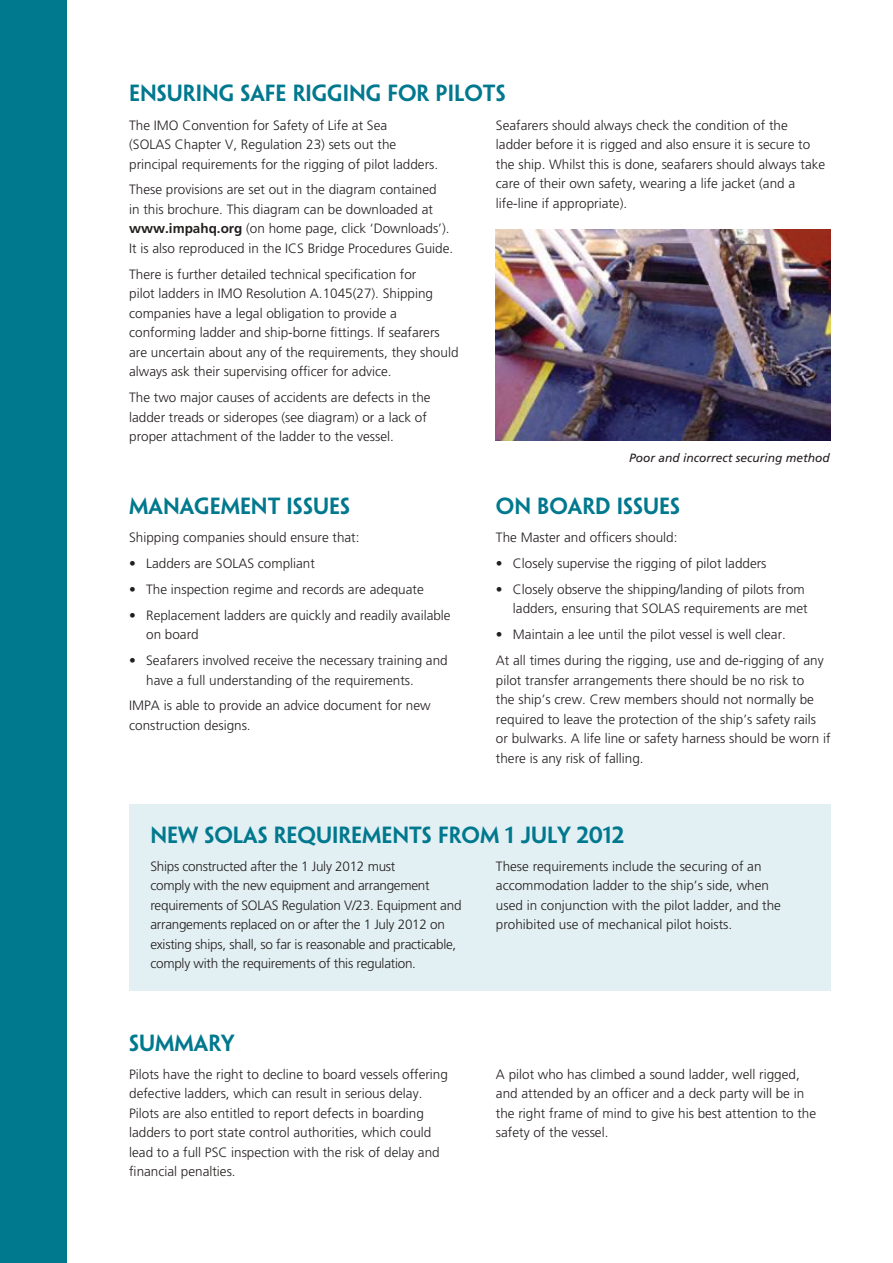
<style>
.page{position:relative;width:893px;height:1263px;background:#fff}
.page>*{position:absolute;margin:0;border:0;box-sizing:border-box;transform-origin:0 0}
.t1{font:600 21px "Penumbra Sans Std";color:#00788e}
.t2{font:300 13.5px/19.5px "Frutiger LT Std";color:#241f1f}
.t3{font:300 13.5px/19.5px "Frutiger LT Std";letter-spacing:-.02em;color:#241f1f}
.t4{font:italic 12px "Frutiger LT Std";color:#241f1f}
.s1{font-weight:700}
</style>
<div class="page">
<div style="left:129px;top:805px;width:702px;height:186px;background:#e2eff3"></div>
<div style="left:0;top:0;width:67px;height:1263px;background:#00788e"></div>
<img style="left:496px;top:230px;width:335px;height:211px">
<h1 class="t1" style="left:129px;top:80px;width:378px">ENSURING SAFE RIGGING FOR PILOTS</h1>
<p class="t2" style="left:129px;top:115px;width:311px">The IMO Convention for Safety of Life at Sea<br>(SOLAS Chapter V, Regulation 23) sets out the principal requirements for the rigging of pilot ladders.</p>
<p class="t2" style="left:129px;top:180px;width:326px">These provisions are set out in the diagram contained<br>in this brochure. This diagram can be downloaded at <span class="s1">www.impahq.org</span> (on home page, click ‘Downloads’).<br>It is also reproduced in the ICS Bridge Procedures Guide.</p>
<p class="t2" style="left:129px;top:265px;width:331px">There is further detailed technical specification for<br>pilot ladders in IMO Resolution A.1045(27). Shipping companies have a legal obligation to provide a conforming ladder and ship-borne fittings. If seafarers are uncertain about any of the requirements, they should always ask their supervising officer for advice.</p>
<p class="t2" style="left:129px;top:388px;width:303px">The two major causes of accidents are defects in the ladder treads or sideropes (see diagram) or a lack of proper attachment of the ladder to the vessel.</p>
<p class="t2" style="left:496px;top:115px;width:331px">Seafarers should always check the condition of the ladder before it is rigged and also ensure it is secure to the ship. Whilst this is done, seafarers should always take care of their own safety, wearing a life jacket (and a life-line if appropriate).</p>
<h1 class="t1" style="left:129px;top:493px;width:222px">MANAGEMENT ISSUES</h1>
<p class="t2" style="left:129px;top:528px;width:232px">Shipping companies should ensure that:</p>
<p class="t2" style="left:129px;top:554px;width:187px">• Ladders are SOLAS compliant</p>
<p class="t2" style="left:129px;top:580px;width:296px">• The inspection regime and records are adequate</p>
<p class="t2" style="left:146px;top:605px;width:306px;text-indent:-17px">• Replacement ladders are quickly and readily available on board</p>
<p class="t2" style="left:146px;top:651px;width:303px;text-indent:-17px">• Seafarers involved receive the necessary training and have a full understanding of the requirements.</p>
<p class="t2" style="left:129px;top:696px;width:303px">IMPA is able to provide an advice document for new construction designs.</p>
<p class="t4" style="left:629px;top:450px;width:202px">Poor and incorrect securing method</p>
<h1 class="t1" style="left:496px;top:493px;width:186px">ON BOARD ISSUES</h1>
<p class="t2" style="left:496px;top:528px;width:183px">The Master and officers should:</p>
<p class="t2" style="left:496px;top:554px;width:272px">• Closely supervise the rigging of pilot ladders</p>
<p class="t2" style="left:496px;top:580px;width:313px;text-align:right">• Closely observe the shipping/landing of pilots from ladders, ensuring that SOLAS requirements are met</p>
<p class="t2" style="left:496px;top:622px;width:329px;line-height:26px">• Maintain a lee until the pilot vessel is well clear.<br>At all times during the rigging, use and de-rigging of any</p>
<p class="t2" style="left:496px;top:670px;width:336px">pilot transfer arrangements there should be no risk to<br>the ship’s crew. Crew members should not normally be required to leave the protection of the ship’s safety rails or bulwarks. A life line or safety harness should be worn if there is any risk of falling.</p>
<h1 class="t1" style="left:150px;top:821px;width:475px">NEW SOLAS REQUIREMENTS FROM 1 JULY 2012</h1>
<p class="t3" style="left:150px;top:856px;width:313px">Ships constructed after the 1 July 2012 must<br>comply with the new equipment and arrangement requirements of SOLAS Regulation V/23. Equipment and arrangements replaced on or after the 1 July 2012 on existing ships, shall, so far is reasonable and practicable, comply with the requirements of this regulation.</p>
<p class="t2" style="left:496px;top:856px;width:287px">These requirements include the securing of an accommodation ladder to the ship’s side, when used in conjunction with the pilot ladder, and the prohibited use of mechanical pilot hoists.</p>
<h1 class="t1" style="left:129px;top:1030px;width:107px">SUMMARY</h1>
<p class="t2" style="left:129px;top:1064px;width:320px">Pilots have the right to decline to board vessels offering defective ladders, which can result in serious delay.<br>Pilots are also entitled to report defects in boarding ladders to port state control authorities, which could lead to a full PSC inspection with the risk of delay and financial penalties.</p>
<p class="t2" style="left:496px;top:1064px;width:322px">A pilot who has climbed a sound ladder, well rigged, and attended by an officer and a deck party will be in the right frame of mind to give his best attention to the safety of the vessel.</p>
</div>
